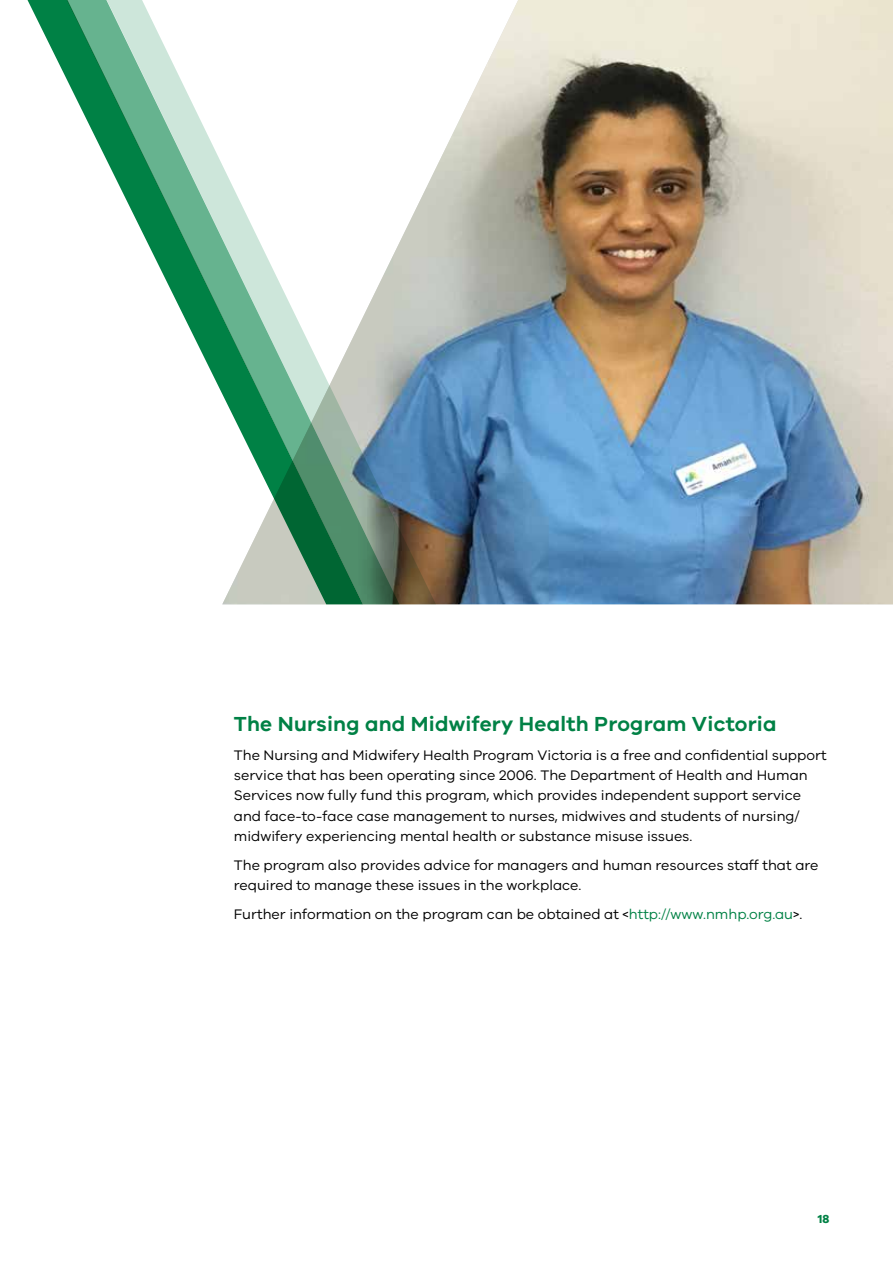
<style>
.page{position:relative;width:893px;height:1263px;background:#fff}
.page>*{position:absolute;margin:0;border:0;box-sizing:border-box;transform-origin:0 0}
.t1{font:600 21px "VIC";letter-spacing:.01em;color:#008145}
.t2{font:14.25px/20.2px "VIC";color:#000}
.t3{font:700 12px "VIC";color:#008145}
.s1{color:#008145}
</style>
<div class="page">
<img style="left:436px;top:0;width:457px;height:604px">
<svg style="left:27px;top:0;width:30px;height:60px"></svg>
<svg style="left:57px;top:0;width:37px;height:135px;fill:#008145"></svg>
<svg style="left:94px;top:0;width:342px;height:604px"></svg>
<h1 class="t1" style="left:234px;top:711px;width:544px">The Nursing and Midwifery Health Program Victoria</h1>
<p class="t2" style="left:234px;top:744px;width:594px">The Nursing and Midwifery Health Program Victoria is a free and confidential support service that has been operating since 2006. The Department of Health and Human Services now fully fund this program, which provides independent support service and face-to-face case management to nurses, midwives and students of nursing/ midwifery experiencing mental health or substance misuse issues.</p>
<p class="t2" style="left:234px;top:854px;width:586px">The program also provides advice for managers and human resources staff that are required to manage these issues in the workplace.</p>
<p class="t2" style="left:234px;top:903px;width:570px">Further information on the program can be obtained at &lt;<span class="s1">http://www.nmhp.org.au</span>&gt;.</p>
<p class="t3" style="left:818px;top:1211px;width:13px">18</p>
</div>
